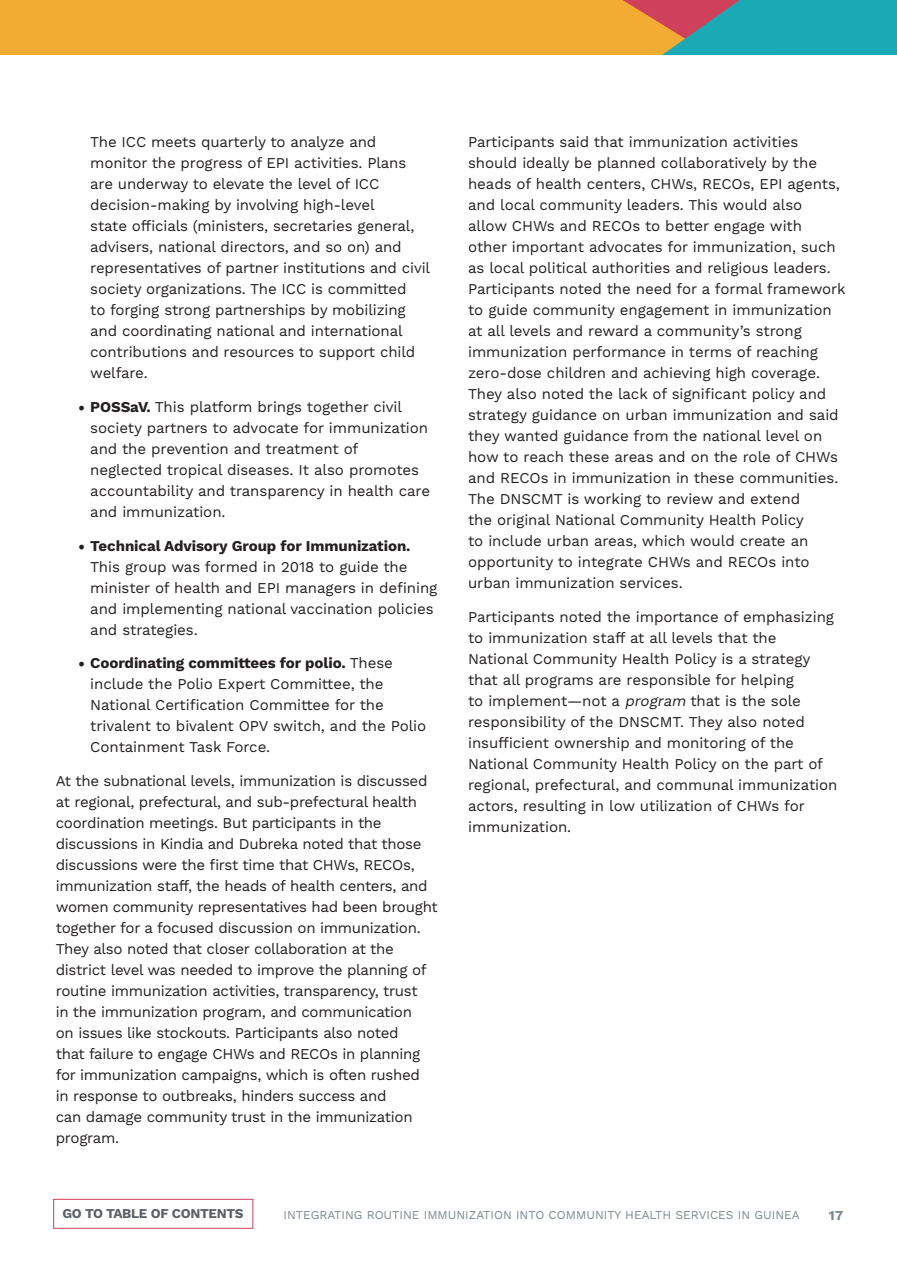
<style>
.page{position:relative;width:897px;height:1264px;background:#fff}
.page>*{position:absolute;margin:0;border:0;box-sizing:border-box;transform-origin:0 0}
.t1{font:15px/21px "Work Sans";letter-spacing:-.01em;color:#231f20}
.t2{font:700 13.5px "Work Sans";letter-spacing:-.025em;color:#5c6167}
.t3{font:700 13.5px "Work Sans";color:#7d878d}
.t4{font:12px "Work Sans";color:#7e888e}
.s1{font-family:"Minion Pro";font-size:18px}
.s2{font-weight:700}
.s3{font-style:italic}
</style>
<div class="page">
<div style="left:0;top:0;width:896px;height:55px;background:#f2ab33"></div>
<svg style="left:623px;top:0;width:273px;height:55px;background:#539995"></svg>
<div style="left:53px;top:1199px;width:200px;height:29px;border:1px solid #cf405a"></div>
<p class="t1" style="left:90px;top:132px;width:341px">The ICC meets quarterly to analyze and monitor the progress of EPI activities. Plans are underway to elevate the level of ICC decision-making by involving high-level<br>state officials (ministers, secretaries general, advisers, national directors, and so on) and representatives of partner institutions and civil society organizations. The ICC is committed<br>to forging strong partnerships by mobilizing and coordinating national and international contributions and resources to support child welfare.</p>
<p class="t1" style="left:90px;top:397px;width:341px;text-indent:-12px"><span class="s1">•</span> <span class="s2">POSSaV.</span> This platform brings together civil society partners to advocate for immunization and the prevention and treatment of neglected tropical diseases. It also promotes accountability and transparency in health care and immunization.</p>
<p class="t1" style="left:90px;top:535px;width:348px;text-indent:-12px"><span class="s1">•</span> <span class="s2">Technical Advisory Group for Immunization.<br></span>This group was formed in 2018 to guide the minister of health and EPI managers in defining and implementing national vaccination policies and strategies.</p>
<p class="t1" style="left:90px;top:653px;width:337px;text-indent:-12px"><span class="s1">•</span> <span class="s2">Coordinating committees for polio.</span> These include the Polio Expert Committee, the National Certification Committee for the trivalent to bivalent OPV switch, and the Polio Containment Task Force.</p>
<p class="t1" style="left:56px;top:771px;width:383px">At the subnational levels, immunization is discussed at regional, prefectural, and sub-prefectural health coordination meetings. But participants in the discussions in Kindia and Dubreka noted that those discussions were the first time that CHWs, RECOs, immunization staff, the heads of health centers, and women community representatives had been brought together for a focused discussion on immunization.<br>They also noted that closer collaboration at the district level was needed to improve the planning of routine immunization activities, transparency, trust<br>in the immunization program, and communication<br>on issues like stockouts. Participants also noted<br>that failure to engage CHWs and RECOs in planning for immunization campaigns, which is often rushed<br>in response to outbreaks, hinders success and<br>can damage community trust in the immunization program.</p>
<p class="t1" style="left:468px;top:132px;width:379px">Participants said that immunization activities should ideally be planned collaboratively by the heads of health centers, CHWs, RECOs, EPI agents, and local community leaders. This would also<br>allow CHWs and RECOs to better engage with<br>other important advocates for immunization, such as local political authorities and religious leaders.<br>Participants noted the need for a formal framework to guide community engagement in immunization at all levels and reward a community’s strong immunization performance in terms of reaching zero-dose children and achieving high coverage.<br>They also noted the lack of significant policy and strategy guidance on urban immunization and said they wanted guidance from the national level on how to reach these areas and on the role of CHWs and RECOs in immunization in these communities.<br>The DNSCMT is working to review and extend<br>the original National Community Health Policy<br>to include urban areas, which would create an opportunity to integrate CHWs and RECOs into urban immunization services.</p>
<p class="t1" style="left:468px;top:607px;width:371px">Participants noted the importance of emphasizing to immunization staff at all levels that the National Community Health Policy is a strategy that all programs are responsible for helping<br>to implement—not a <span class="s3">program</span> that is the sole responsibility of the DNSCMT. They also noted insufficient ownership and monitoring of the National Community Health Policy on the part of regional, prefectural, and communal immunization actors, resulting in low utilization of CHWs for immunization.</p>
<p class="t2" style="left:63px;top:1205px;width:182px">GO TO TABLE OF CONTENTS</p>
<p class="t4" style="left:283px;top:1208px;width:517px">INTEGRATING ROUTINE IMMUNIZATION INTO COMMUNITY HEALTH SERVICES IN GUINEA</p>
<p class="t3" style="left:828px;top:1207px;width:16px">17</p>
</div>
